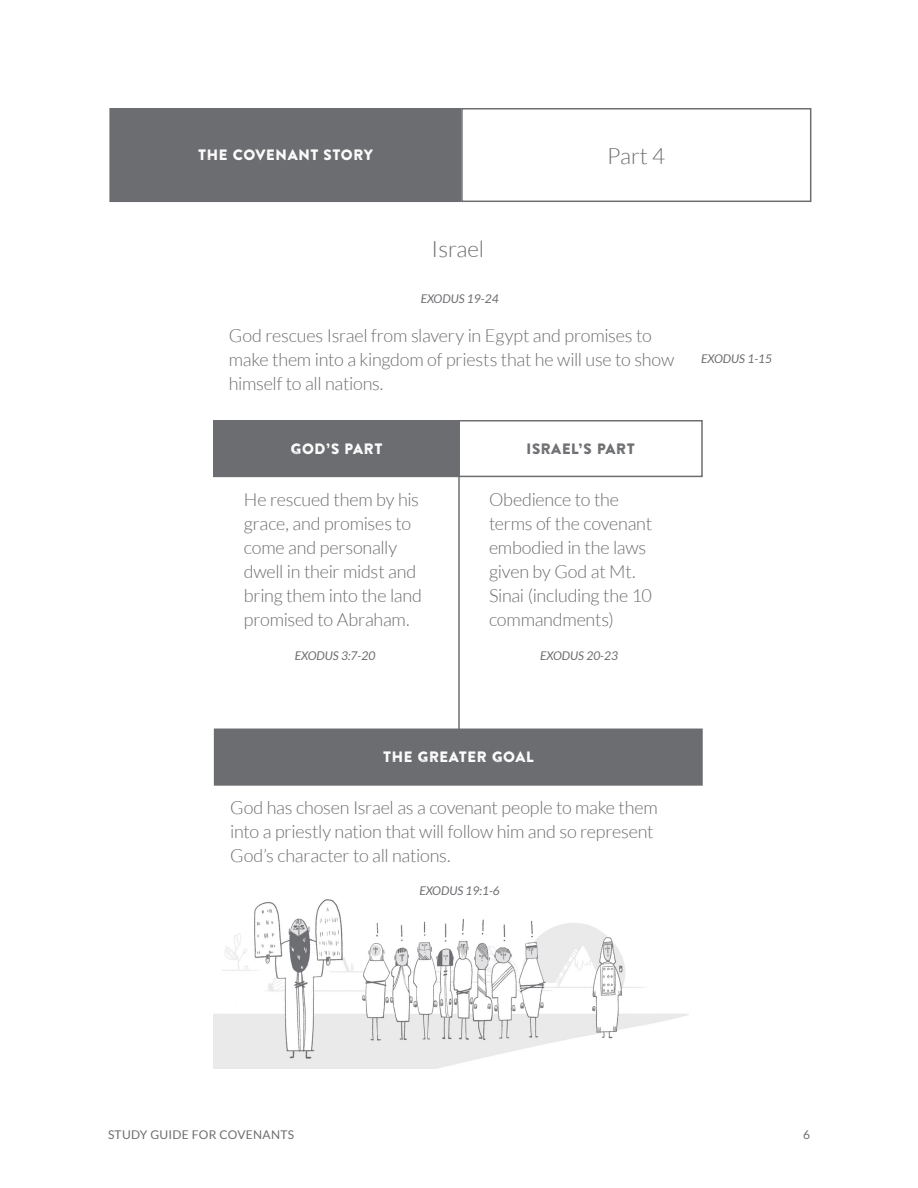
<style>
.page{position:relative;width:918px;height:1188px;background:#fff}
.page>*{position:absolute;margin:0;border:0;box-sizing:border-box;transform-origin:0 0}
.H2-Key_Theme{font:300 22.5px "Lato";color:#6c6d70}
.Big-Body_Grey{font:300 18px/24px "Lato";letter-spacing:-.015em;color:#6c6d70}
.Body_Grey{font:15px "Brandon Printed One";color:#fff}
.Body_Grey-2{font:15px "Brandon Printed One";color:#6c6d70}
.Reference_Grey{font:italic 12px "Lato";color:#6c6d70}
.t1{font:12px "Lato";letter-spacing:.025em;color:#6c6d70}
</style>
<div class="page">
<img style="left:214px;top:899px;width:475px;height:169px">
<div style="left:110px;top:109px;width:350px;height:92px;background:#6c6d70"></div>
<div style="left:109px;top:108px;width:352px;height:94px;border:2px solid #6c6d70"></div>
<div style="left:461px;top:108px;width:350px;height:94px;border:2px solid #6c6d70"></div>
<div style="left:214px;top:421px;width:245px;height:55px;background:#6c6d70"></div>
<div style="left:213px;top:420px;width:247px;height:57px;border:2px solid #6c6d70"></div>
<div style="left:215px;top:729px;width:487px;height:56px;background:#6c6d70"></div>
<div style="left:214px;top:729px;width:489px;height:57px;border:2px solid #6c6d70"></div>
<div style="left:458px;top:420px;width:245px;height:57px;border:2px solid #6c6d70"></div>
<hr style="left:458px;top:421px;width:2px;height:315px;background:#6c6d70">
<p class="Body_Grey" style="left:198px;top:146px;width:177px">THE COVENANT STORY</p>
<p class="H2-Key_Theme" style="left:607px;top:144px;width:60px">Part 4</p>
<p class="H2-Key_Theme" style="left:432px;top:236px;width:54px">Israel</p>
<p class="Reference_Grey" style="left:421px;top:292px;width:79px">EXODUS 19-24</p>
<p class="Big-Body_Grey" style="left:229px;top:323px;width:447px">God rescues Israel from slavery in Egypt and promises to make them into a kingdom of priests that he will use to show himself to all nations.</p>
<p class="Body_Grey" style="left:290px;top:439px;width:94px">GOD’S PART</p>
<p class="Big-Body_Grey" style="left:244px;top:488px;width:180px">He rescued them by his grace, and promises to come and personally dwell in their midst and bring them into the land promised to Abraham.</p>
<p class="Body_Grey-2" style="left:526px;top:439px;width:110px">ISRAEL’S PART</p>
<p class="Big-Body_Grey" style="left:489px;top:487px;width:165px">Obedience to the terms of the covenant embodied in the laws given by God at Mt.<br>Sinai (including the 10 commandments)</p>
<p class="Reference_Grey" style="left:295px;top:649px;width:82px">EXODUS 3:7-20</p>
<p class="Reference_Grey" style="left:540px;top:649px;width:79px">EXODUS 20-23</p>
<p class="Reference_Grey" style="left:701px;top:352px;width:72px">EXODUS 1-15</p>
<p class="Body_Grey" style="left:383px;top:748px;width:153px">THE GREATER GOAL</p>
<p class="Big-Body_Grey" style="left:230px;top:795px;width:429px">God has chosen Israel as a covenant people to make them into a priestly nation that will follow him and so represent<br>God’s character to all nations.</p>
<p class="Reference_Grey" style="left:419px;top:884px;width:82px">EXODUS 19:1-6</p>
<p class="t1" style="left:108px;top:1128px;width:188px">STUDY GUIDE FOR COVENANTS</p>
<p class="t1" style="left:803px;top:1128px;width:8px">6</p>
</div>
